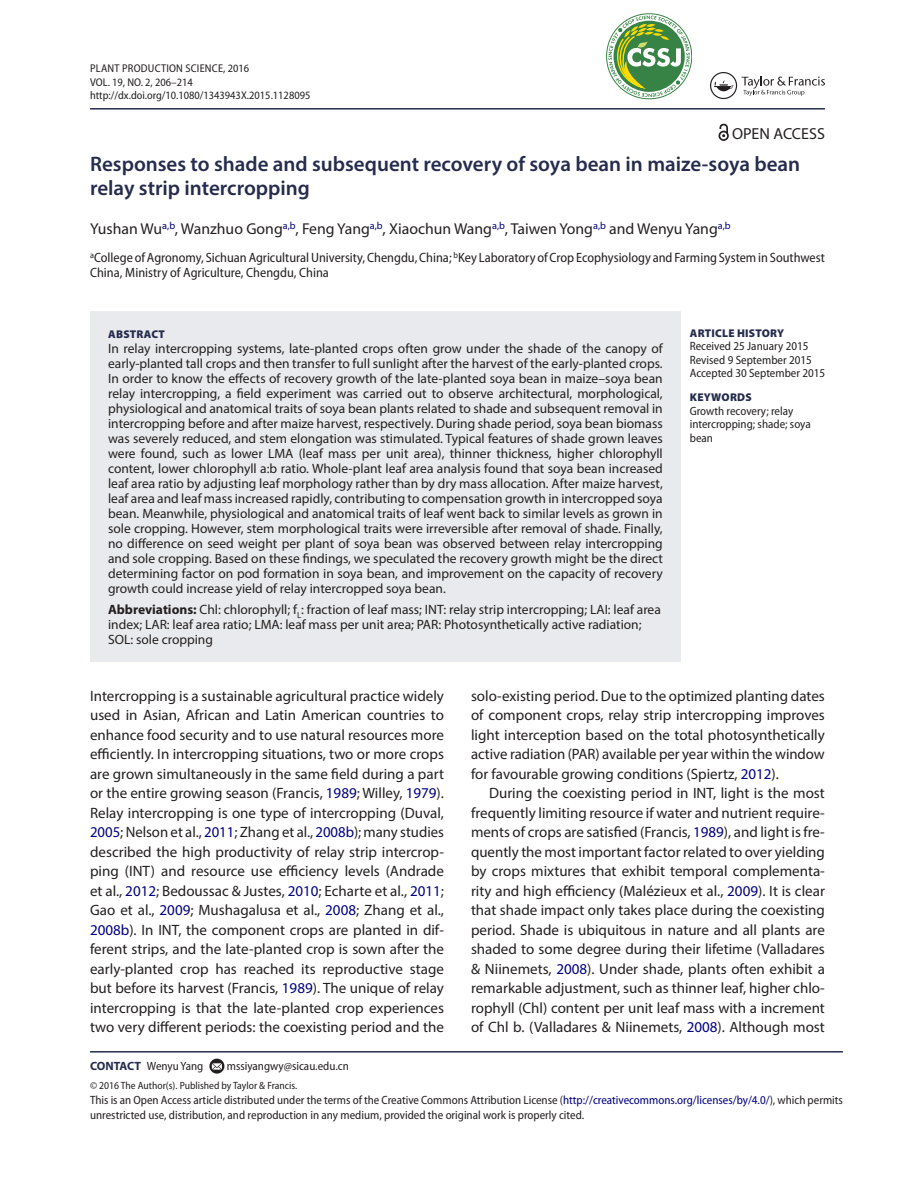
<style>
.page{position:relative;width:915px;height:1191px;background:#fff}
.page>*{position:absolute;margin:0;border:0;box-sizing:border-box;transform-origin:0 0}
.t1{font:600 21px/24px "Myriad Pro";color:#262c4d}
.t2{font:16.05px "Myriad Pro";color:#231f20}
.t3{font:15.75px "Myriad Pro";color:#231f20}
.t4{font:15px/19.5px "Myriad Pro";color:#231f20;text-align:justify}
.t5{font:13.5px/15px "Myriad Pro";color:#231f20;text-align:justify}
.t6{font:semi-condensed 13.5px/15px "Myriad Pro";color:#231f20}
.t7{font:semi-condensed 12px/13.5px "Myriad Pro";color:#231f20}
.t8{font:semi-condensed 11.25px/13.5px "Myriad Pro";color:#231f20}
.t9{font:900 11.25px "Myriad Pro";letter-spacing:.02em;color:#262c4d}
.t10{font:semi-condensed 10.5px "Myriad Pro";color:#231f20}
.s1{font-weight:700}
.s2{color:#000080}
.s3{font-weight:700;font-stretch:normal;color:#262c4d}
</style>
<div class="page">
<hr style="left:90px;top:108px;width:734px;height:2px;background:#262c4d">
<div style="left:90px;top:311px;width:590px;height:350px;background:#e9eaed"></div>
<hr style="left:90px;top:1051px;width:752px;height:1px;background:#262c4d">
<svg style="left:209px;top:1058px;width:15px;height:15px"></svg>
<svg style="left:212px;top:1063px;width:10px;height:6px"></svg>
<svg style="left:710px;top:72px;width:114px;height:27px"></svg>
<svg style="left:608px;top:16px;width:81px;height:81px"></svg>
<svg style="left:718px;top:124px;width:10px;height:17px"></svg>
<p class="t8" style="left:90px;top:62px;width:222px">Plant Production Science, 2016<br>VOL. 19, NO. 2, 206–214 http://dx.doi.org/10.1080/1343943X.2015.1128095</p>
<p class="t2" style="left:731px;top:123px;width:94px">OPEN ACCESS</p>
<h1 class="t1" style="left:90px;top:151px;width:711px">Responses to shade and subsequent recovery of soya bean in maize-soya bean relay strip intercropping</h1>
<p class="t3" style="left:90px;top:219px;width:642px">Yushan Wu<sup>a,b</sup>, Wanzhuo Gong<sup>a,b</sup>, Feng Yang<sup>a,b</sup>, Xiaochun Wang<sup>a,b</sup>, Taiwen Yong<sup>a,b</sup> and Wenyu Yang<sup>a,b</sup></p>
<p class="t6" style="left:90px;top:250px;width:736px"><sup>a</sup>College of Agronomy, Sichuan Agricultural University, Chengdu, China; <sup>b</sup>Key Laboratory of Crop Ecophysiology and Farming System in Southwest<br>China, Ministry of Agriculture, Chengdu, China</p>
<p class="t9" style="left:108px;top:327px;width:58px">ABSTRACT</p>
<p class="t5" style="left:108px;top:340px;width:556px">In relay intercropping systems, late-planted crops often grow under the shade of the canopy of early-planted tall crops and then transfer to full sunlight after the harvest of the early-planted crops.<br>In order to know the effects of recovery growth of the late-planted soya bean in maize–soya bean relay intercropping, a field experiment was carried out to observe architectural, morphological, physiological and anatomical traits of soya bean plants related to shade and subsequent removal in intercropping before and after maize harvest, respectively. During shade period, soya bean biomass was severely reduced, and stem elongation was stimulated. Typical features of shade grown leaves were found, such as lower LMA (leaf mass per unit area), thinner thickness, higher chlorophyll content, lower chlorophyll a:b ratio. Whole-plant leaf area analysis found that soya bean increased leaf area ratio by adjusting leaf morphology rather than by dry mass allocation. After maize harvest, leaf area and leaf mass increased rapidly, contributing to compensation growth in intercropped soya bean. Meanwhile, physiological and anatomical traits of leaf went back to similar levels as grown in sole cropping. However, stem morphological traits were irreversible after removal of shade. Finally, no difference on seed weight per plant of soya bean was observed between relay intercropping and sole cropping. Based on these findings, we speculated the recovery growth might be the direct determining factor on pod formation in soya bean, and improvement on the capacity of recovery growth could increase yield of relay intercropped soya bean.</p>
<p class="t5" style="left:108px;top:601px;width:554px;text-align:left"><span class="s1">Abbreviations:</span> Chl: chlorophyll; f<sub>L</sub>: fraction of leaf mass; INT: relay strip intercropping; LAI: leaf area index; LAR: leaf area ratio; LMA: leaf mass per unit area; PAR: Photosynthetically active radiation;<br>SOL: sole cropping</p>
<p class="t9" style="left:689px;top:326px;width:96px">ARTICLE HISTORY</p>
<p class="t7" style="left:689px;top:339px;width:137px">Received 25 January 2015<br>Revised 9 September 2015<br>Accepted 30 September 2015</p>
<p class="t9" style="left:689px;top:391px;width:63px">KEYWORDS</p>
<p class="t7" style="left:689px;top:404px;width:122px">Growth recovery; relay intercropping; shade; soya bean</p>
<p class="t4" style="left:90px;top:686px;width:355px">Intercropping is a sustainable agricultural practice widely used in Asian, African and Latin American countries to enhance food security and to use natural resources more efficiently. In intercropping situations, two or more crops are grown simultaneously in the same field during a part or the entire growing season (Francis, <span class="s2">1989</span>; Willey, <span class="s2">1979</span>).<br>Relay intercropping is one type of intercropping (Duval, <span class="s2">2005</span>; Nelson et al., <span class="s2">2011</span>; Zhang et al., <span class="s2">2008b</span>); many studies described the high productivity of relay strip intercrop&shy;ping (INT) and resource use efficiency levels (Andrade et al., <span class="s2">2012</span>; Bedoussac &amp; Justes, <span class="s2">2010</span>; Echarte et al., <span class="s2">2011</span>; Gao et al., <span class="s2">2009</span>; Mushagalusa et al., <span class="s2">2008</span>; Zhang et al., <span class="s2">2008b</span>). In INT, the component crops are planted in dif&shy;ferent strips, and the late-planted crop is sown after the early-planted crop has reached its reproductive stage but before its harvest (Francis, <span class="s2">1989</span>). The unique of relay intercropping is that the late-planted crop experiences two very different periods: the coexisting period and the</p>
<p class="t4" style="left:471px;top:686px;width:355px">solo-existing period. Due to the optimized planting dates of component crops, relay strip intercropping improves light interception based on the total photosynthetically active radiation (PAR) available per year within the window for favourable growing conditions (Spiertz, <span class="s2">2012</span>).</p>
<p class="t4" style="left:471px;top:783px;width:355px;text-indent:18px">During the coexisting period in INT, light is the most frequently limiting resource if water and nutrient require&shy;ments of crops are satisfied (Francis, <span class="s2">1989</span>), and light is fre&shy;quently the most important factor related to over yielding by crops mixtures that exhibit temporal complementa&shy;rity and high efficiency (Malézieux et al., <span class="s2">2009</span>). It is clear that shade impact only takes place during the coexisting period. Shade is ubiquitous in nature and all plants are shaded to some degree during their lifetime (Valladares &amp; Niinemets, <span class="s2">2008</span>). Under shade, plants often exhibit a remarkable adjustment, such as thinner leaf, higher chlo&shy;rophyll (Chl) content per unit leaf mass with a increment of Chl b. (Valladares &amp; Niinemets, <span class="s2">2008</span>). Although most</p>
<p class="t7" style="left:90px;top:1059px;width:115px"><span class="s3">CONTACT</span> Wenyu Yang</p>
<p class="t7" style="left:227px;top:1059px;width:123px">mssiyangwy@sicau.edu.cn</p>
<p class="t10" style="left:90px;top:1079px;width:209px">© 2016 The Author(s). Published by Taylor &amp; Francis.</p>
<p class="t7" style="left:90px;top:1092px;width:754px;line-height:15px">This is an Open Access article distributed under the terms of the Creative Commons Attribution License (<span class="s2">http://creativecommons.org/licenses/by/4.0/</span>), which permits unrestricted use, distribution, and reproduction in any medium, provided the original work is properly cited.</p>
</div>
